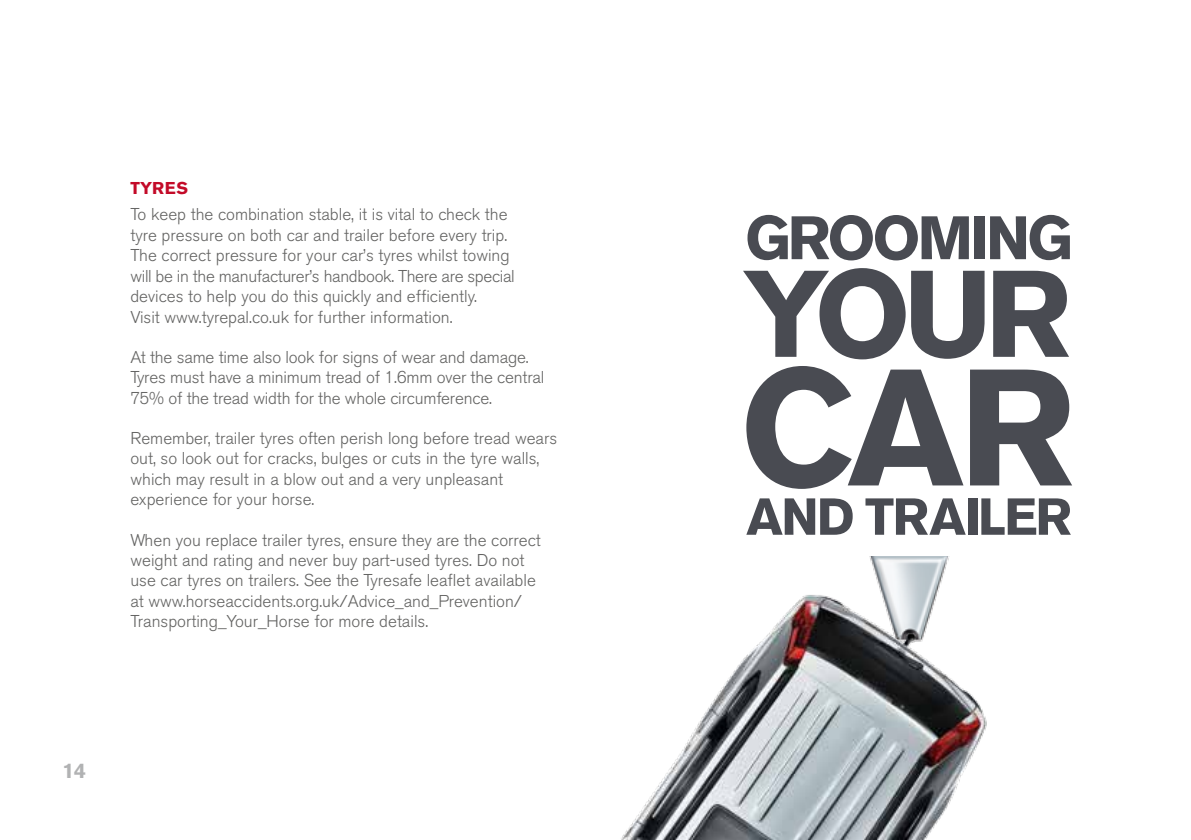
<style>
.page{position:relative;width:1191px;height:840px;background:#fff}
.page>*{position:absolute;margin:0;border:0;box-sizing:border-box;transform-origin:0 0}
.t1{font:700 164px "Nissan AG";color:#494b52}
.t2{font:700 121.8px "Nissan AG";color:#494b52}
.t3{font:700 60.6px "Nissan AG";letter-spacing:-.05em;color:#494b52}
.t4{font:700 51.4px "Nissan AG";letter-spacing:-.03em;color:#494b52}
.t5{font:700 21px "Akzidenz Grotesk BE";color:#b1b2b3}
.t6{font:300 17px/20.4px "Akzidenz Grotesk BE";color:#636362}
.t7{font:700 17px "Akzidenz Grotesk BE";color:#c30a28}
</style>
<div class="page">
<img style="left:621px;top:556px;width:366px;height:283px">
<p class="t7" style="left:130px;top:178px;width:58px">TYRES</p>
<p class="t6" style="left:130px;top:204px;width:386px">To keep the combination stable, it is vital to check the tyre pressure on both car and trailer before every trip.<br>The correct pressure for your car’s tyres whilst towing will be in the manufacturer’s handbook. There are special devices to help you do this quickly and efficiently.<br>Visit www.tyrepal.co.uk for further information.</p>
<p class="t6" style="left:130px;top:347px;width:415px">At the same time also look for signs of wear and damage.<br>Tyres must have a minimum tread of 1.6mm over the central<br>75% of the tread width for the whole circumference.</p>
<p class="t6" style="left:130px;top:428px;width:428px">Remember, trailer tyres often perish long before tread wears out, so look out for cracks, bulges or cuts in the tyre walls, which may result in a blow out and a very unpleasant experience for your horse.</p>
<p class="t6" style="left:130px;top:529px;width:412px">When you replace trailer tyres, ensure they are the correct weight and rating and never buy part-used tyres. Do not use car tyres on trailers. See the Tyresafe leaflet available at www.horseaccidents.org.uk/Advice_and_Prevention/ Transporting_Your_Horse for more details.</p>
<p class="t5" style="left:62px;top:757px;width:25px">14</p>
<h3 class="t3" style="left:745px;top:203px;width:329px">GROOMING</h3>
<h2 class="t2" style="left:743px;top:244px;width:330px">YOUR</h2>
<h1 class="t1" style="left:740px;top:333px;width:337px">CAR</h1>
<h3 class="t4" style="left:746px;top:487px;width:327px">AND TRAILER</h3>
</div>
